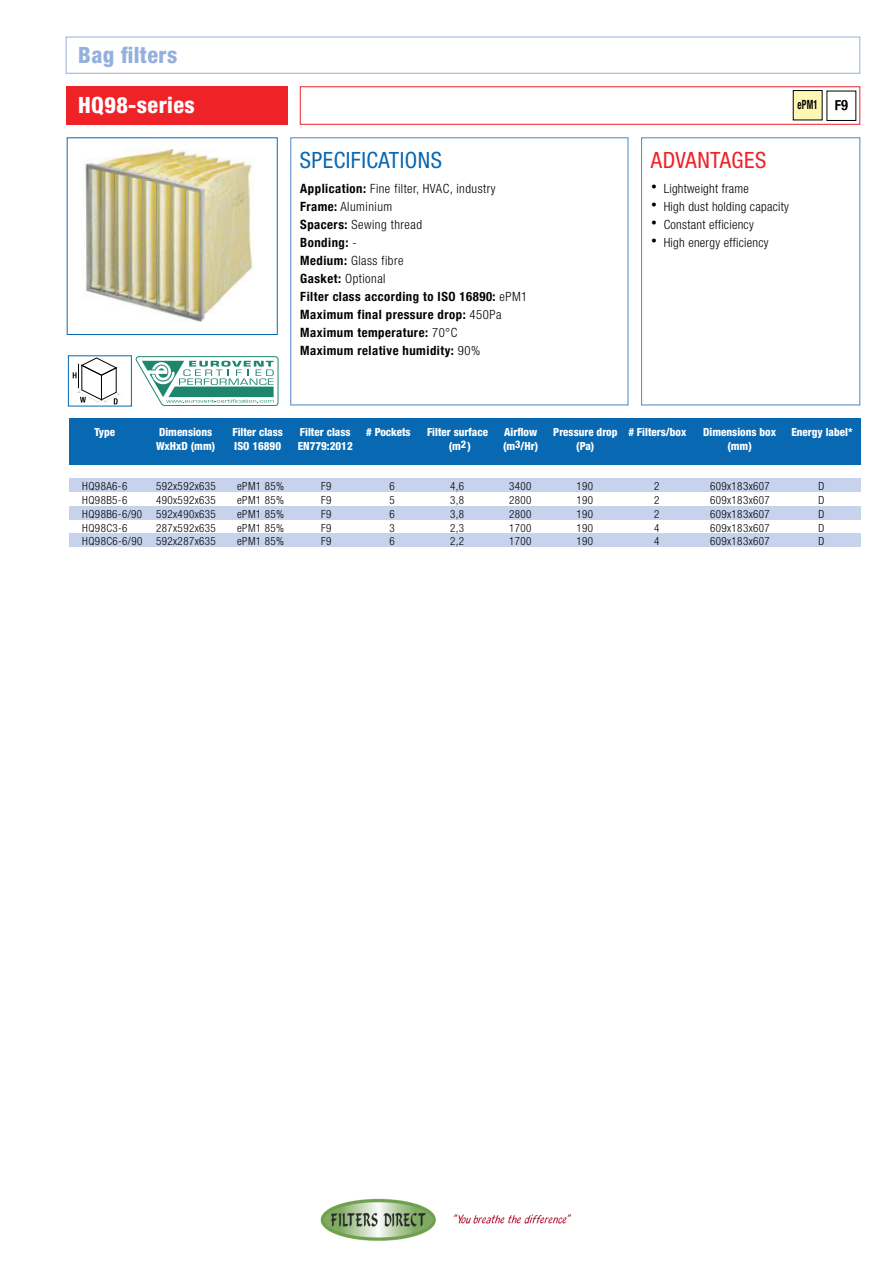
<style>
.page{position:relative;width:893px;height:1263px;background:#fff}
.page>*{position:absolute;margin:0;border:0;box-sizing:border-box;transform-origin:0 0}
.t1{font:800 condensed 22.5px "Helvetica Neue";letter-spacing:.02em;color:#95b0db}
.t2{font:condensed 22.5px "Helvetica Neue";letter-spacing:.02em;color:#ee2227}
.t3{font:condensed 22.5px "Helvetica Neue";letter-spacing:.02em;color:#0868b1}
.t4{font:800 condensed 22.5px "Helvetica Neue";letter-spacing:.02em;color:#fff}
.t5{font:700 condensed 12.75px/18px "Helvetica Neue";letter-spacing:.04em;color:#020304}
.t6{font:300 condensed 12.75px "Helvetica Neue";letter-spacing:.02em;color:#020304}
.t7{font:700 condensed 12.75px "Helvetica Neue";color:#020304;scale:.7 1}
.t8{font:300 condensed 11.25px "Helvetica Neue";letter-spacing:.035em;color:#020304}
.t9{font:800 condensed 11.25px "Helvetica Neue";color:#fff}
.s1{font-weight:300}
.s2{font-style:inherit}
.s3{font-weight:400;font-stretch:normal;font-size:18px}
.s4{font-size:10.5px}
</style>
<div class="page">
<svg style="left:136px;top:356px;width:142px;height:50px"></svg>
<div style="left:66px;top:37px;width:794px;height:37px;border:1px solid #95b0db"></div>
<div style="left:69px;top:418px;width:792px;height:47px;background:#0868b1"></div>
<div style="left:300px;top:86px;width:560px;height:39px;border:1px solid #ee2227"></div>
<div style="left:66px;top:86px;width:221px;height:39px;background:#ee2227"></div>
<div style="left:67px;top:137px;width:211px;height:198px;border:1px solid #0868b1"></div>
<div style="left:68px;top:355px;width:64px;height:51px;border:1px solid #0868b1"></div>
<div style="left:290px;top:137px;width:338px;height:268px;border:1px solid #4e85c4"></div>
<div style="left:641px;top:137px;width:219px;height:268px;border:1px solid #4e85c4"></div>
<svg style="left:68px;top:358px;width:53px;height:46px"></svg>
<svg style="left:835px;top:100px;width:13px;height:10px"></svg>
<div style="left:69px;top:506px;width:791px;height:14px;background:#c7d3ec"></div>
<div style="left:69px;top:533px;width:791px;height:14px;background:#c7d3ec"></div>
<div style="left:69px;top:478px;width:791px;height:14px;background:#c7d3ec"></div>
<div style="left:793px;top:91px;width:29px;height:29px;background:#fef7b4"></div>
<img style="left:320px;top:1198px;width:252px;height:43px">
<img style="left:85px;top:142px;width:168px;height:180px">
<h1 class="t1" style="left:78px;top:41px;width:101px">B g filters</h1>
<h1 class="t1" style="left:78px;top:41px;width:127px">Zakkenfilters</h1>
<h1 class="t4" style="left:78px;top:91px;width:119px">HQ98-series</h1>
<h1 class="t3" style="left:405px;top:147px;width:39px">ONS</h1>
<h1 class="t3" style="left:299px;top:147px;width:129px">SPECIFICATIES</h1>
<p class="t5" style="left:300px;top:179px;width:229px">Application: <span class="s1">Fine filter, HVAC, industry<br></span>Frame: <span class="s1">Aluminium<br></span>Spacers: <span class="s1">Sewing thread<br></span>Bonding: <span class="s1">-<br></span>Medium: <span class="s1">Glass fibre<br></span>Gasket: <span class="s1">Optional<br></span><span class="s2">Filter class according to ISO 16890:</span> <span class="s1">ePM1<br></span>Maximum final pressure drop: <span class="s1">450Pa<br></span>Maximum temperature: <span class="s1">70°C<br></span>Maximum relative humidity: <span class="s1">90%</span></p>
<p class="t7" style="left:798px;top:97px;width:30px">ePM1</p>
<h1 class="t2" style="left:651px;top:147px;width:117px">ADVANTAGES</h1>
<p class="t6" style="left:651px;top:181px;width:100px"><span class="s3">•</span> Lightweight frame</p>
<p class="t6" style="left:651px;top:199px;width:139px"><span class="s3">•</span> High dust holding capacity</p>
<p class="t6" style="left:651px;top:217px;width:104px"><span class="s3">•</span> Constant efficiency</p>
<p class="t6" style="left:651px;top:235px;width:119px"><span class="s3">•</span> High energy efficiency</p>
<h1 class="t2" style="left:650px;top:147px;width:108px">VOORDELEN</h1>
<p class="t6" style="left:671px;top:181px;width:47px">c frame</p>
<p class="t6" style="left:670px;top:199px;width:130px">oog stofhou end vermogen</p>
<p class="t6" style="left:705px;top:217px;width:55px">e efficiency</p>
<p class="t6" style="left:670px;top:235px;width:107px">oge energie efficiëntie</p>
<p class="t9" style="left:159px;top:424px;width:11px">Af</p>
<p class="t9" style="left:183px;top:424px;width:30px">tingen</p>
<p class="t9" style="left:230px;top:424px;width:55px">Filterklas e</p>
<p class="t9" style="left:298px;top:424px;width:55px">Filterklas e</p>
<p class="t9" style="left:422px;top:424px;width:114px">Filteroppervlak Debiet</p>
<p class="t9" style="left:561px;top:424px;width:50px">Weerstand</p>
<p class="t9" style="left:625px;top:424px;width:154px"># Filters/doos Afmetingen doos</p>
<p class="t9" style="left:817px;top:424px;width:10px">ie</p>
<p class="t9" style="left:157px;top:438px;width:58px">BxHxD (mm)</p>
<p class="t9" style="left:505px;top:438px;width:32px">(m<span class="s4">3</span>/u)</p>
<p class="t9" style="left:94px;top:425px;width:22px">Type</p>
<p class="t9" style="left:159px;top:425px;width:55px">Dimensions</p>
<p class="t9" style="left:232px;top:425px;width:52px">Filter class</p>
<p class="t9" style="left:300px;top:425px;width:52px">Filter class</p>
<p class="t9" style="left:366px;top:425px;width:46px"># Pockets</p>
<p class="t9" style="left:427px;top:425px;width:63px">Filter surface</p>
<p class="t9" style="left:504px;top:425px;width:35px">Airflow</p>
<p class="t9" style="left:553px;top:425px;width:135px">Pressure drop # Filters/box</p>
<p class="t9" style="left:703px;top:425px;width:74px">Dimensions box</p>
<p class="t9" style="left:791px;top:425px;width:63px">Energy label*</p>
<p class="t9" style="left:156px;top:439px;width:61px">WxHxD (mm)</p>
<p class="t9" style="left:234px;top:439px;width:48px">ISO 16890</p>
<p class="t9" style="left:298px;top:439px;width:57px">EN779:2012</p>
<p class="t9" style="left:449px;top:439px;width:24px">(m<span class="s4">2</span> )</p>
<p class="t9" style="left:503px;top:439px;width:37px">(m<span class="s4">3</span>/Hr)</p>
<p class="t9" style="left:576px;top:439px;width:20px">(Pa)</p>
<p class="t9" style="left:727px;top:439px;width:26px">(mm)</p>
<p class="t8" style="left:82px;top:480px;width:47px">HQ98A6-6</p>
<p class="t8" style="left:156px;top:480px;width:61px">592x592x635</p>
<p class="t8" style="left:237px;top:480px;width:48px">ePM1 85%</p>
<p class="t8" style="left:321px;top:480px;width:12px">F9</p>
<p class="t8" style="left:390px;top:480px;width:7px">6</p>
<p class="t8" style="left:450px;top:480px;width:16px">4,6</p>
<p class="t8" style="left:509px;top:480px;width:24px">3400</p>
<p class="t8" style="left:577px;top:480px;width:18px">190</p>
<p class="t8" style="left:654px;top:480px;width:7px">2</p>
<p class="t8" style="left:710px;top:480px;width:61px">609x183x607</p>
<p class="t8" style="left:818px;top:480px;width:7px">D</p>
<p class="t8" style="left:82px;top:493px;width:47px">HQ98B5-6</p>
<p class="t8" style="left:156px;top:493px;width:61px">490x592x635</p>
<p class="t8" style="left:237px;top:493px;width:48px">ePM1 85%</p>
<p class="t8" style="left:321px;top:493px;width:12px">F9</p>
<p class="t8" style="left:390px;top:493px;width:7px">5</p>
<p class="t8" style="left:450px;top:493px;width:16px">3,8</p>
<p class="t8" style="left:509px;top:493px;width:24px">2800</p>
<p class="t8" style="left:577px;top:493px;width:18px">190</p>
<p class="t8" style="left:654px;top:493px;width:7px">2</p>
<p class="t8" style="left:710px;top:493px;width:61px">609x183x607</p>
<p class="t8" style="left:818px;top:493px;width:7px">D</p>
<p class="t8" style="left:82px;top:507px;width:135px">HQ98B6-6/90 592x490x635</p>
<p class="t8" style="left:237px;top:507px;width:48px">ePM1 85%</p>
<p class="t8" style="left:321px;top:507px;width:12px">F9</p>
<p class="t8" style="left:390px;top:507px;width:7px">6</p>
<p class="t8" style="left:450px;top:507px;width:16px">3,8</p>
<p class="t8" style="left:509px;top:507px;width:24px">2800</p>
<p class="t8" style="left:577px;top:507px;width:18px">190</p>
<p class="t8" style="left:654px;top:507px;width:7px">2</p>
<p class="t8" style="left:710px;top:507px;width:61px">609x183x607</p>
<p class="t8" style="left:818px;top:507px;width:7px">D</p>
<p class="t8" style="left:82px;top:521px;width:47px">HQ98C3-6</p>
<p class="t8" style="left:156px;top:521px;width:61px">287x592x635</p>
<p class="t8" style="left:237px;top:521px;width:48px">ePM1 85%</p>
<p class="t8" style="left:321px;top:521px;width:12px">F9</p>
<p class="t8" style="left:390px;top:521px;width:7px">3</p>
<p class="t8" style="left:450px;top:521px;width:16px">2,3</p>
<p class="t8" style="left:509px;top:521px;width:24px">1700</p>
<p class="t8" style="left:577px;top:521px;width:18px">190</p>
<p class="t8" style="left:654px;top:521px;width:7px">4</p>
<p class="t8" style="left:710px;top:521px;width:61px">609x183x607</p>
<p class="t8" style="left:818px;top:521px;width:7px">D</p>
<p class="t8" style="left:82px;top:535px;width:135px">HQ98C6-6/90 592x287x635</p>
<p class="t8" style="left:237px;top:535px;width:48px">ePM1 85%</p>
<p class="t8" style="left:321px;top:535px;width:12px">F9</p>
<p class="t8" style="left:390px;top:535px;width:7px">6</p>
<p class="t8" style="left:450px;top:535px;width:16px">2,2</p>
<p class="t8" style="left:509px;top:535px;width:24px">1700</p>
<p class="t8" style="left:577px;top:535px;width:18px">190</p>
<p class="t8" style="left:654px;top:535px;width:7px">4</p>
<p class="t8" style="left:710px;top:535px;width:61px">609x183x607</p>
<p class="t8" style="left:818px;top:535px;width:7px">D</p>
</div>
